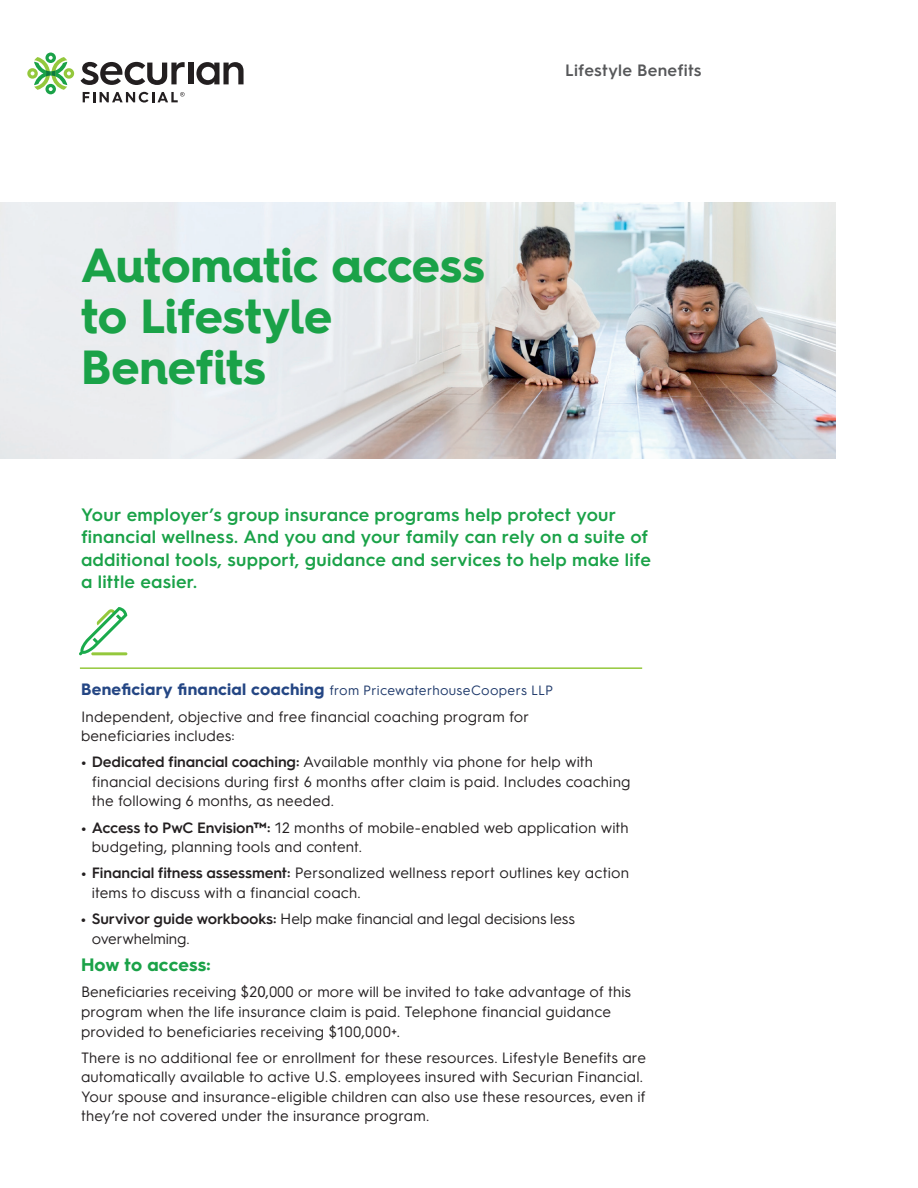
<style>
.page{position:relative;width:918px;height:1188px;background:#fff}
.page>*{position:absolute;margin:0;border:0;box-sizing:border-box;transform-origin:0 0}
.t1{font:700 48px/51px "Hurme Geometric Sans 4";letter-spacing:-.01em;color:#1aa248}
.t2{font:600 18px/22.5px "Hurme Geometric Sans 3";letter-spacing:.015em;color:#1aa248}
.t3{font:700 18px "Hurme Geometric Sans 3";letter-spacing:.01em;color:#1aa248}
.t4{font:600 16.5px "Hurme Geometric Sans 3";letter-spacing:.015em;color:#57585a}
.t5{font:15px/19.5px "Hurme Geometric Sans 3";letter-spacing:.01em;color:#231f20}
.t6{font:15px/19.5px "Hurme Geometric Sans 3";letter-spacing:-.01em;color:#231f20}
.t7{font:13.5px "Hurme Geometric Sans 3";letter-spacing:.02em;color:#1d386a}
.s1{font-weight:700;font-size:16.5px;color:#244684}
.s2{font-weight:700}
.s3{font-weight:600}
.s4{font-family:"Arial"}
</style>
<div class="page">
<svg style="left:27px;top:53px;width:47px;height:41px"></svg>
<svg style="left:81px;top:62px;width:104px;height:23px"></svg>
<div style="left:188px;top:63px;width:5px;height:21px;background:#231f20"></div>
<svg style="left:196px;top:62px;width:48px;height:23px"></svg>
<svg style="left:83px;top:92px;width:102px;height:11px"></svg>
<img style="left:0;top:202px;width:836px;height:257px">
<hr style="left:80px;top:667px;width:562px;height:2px;background:#94c83c">
<svg style="left:79px;top:607px;width:48px;height:48px"></svg>
<h1 class="t1" style="left:81px;top:239px;width:405px">Automatic access to Lifestyle<br>Benefits</h1>
<p class="t4" style="left:565px;top:59px;width:138px">Lifestyle Benefits</p>
<p class="t2" style="left:81px;top:502px;width:571px">Your employer’s group insurance programs help protect your financial wellness. And you and your family can rely on a suite of additional tools, support, guidance and services to help make life a little easier.</p>
<p class="t7" style="left:81px;top:681px;width:474px"><span class="s1">Beneficiary financial coaching</span> from PricewaterhouseCoopers LLP</p>
<p class="t5" style="left:81px;top:706px;width:450px">Independent, objective and free financial coaching program for beneficiaries includes:</p>
<p class="t5" style="left:92px;top:751px;width:540px;text-indent:-11px"><span class="s2">•</span> <span class="s3">Dedicated financial coaching:</span> Available monthly via phone for help with financial decisions during first 6 months after claim is paid. Includes coaching the following 6 months, as needed.</p>
<p class="t5" style="left:92px;top:817px;width:539px;text-indent:-11px"><span class="s2">•</span> <span class="s3">Access to PwC Envision™:</span> 12 months of mobile-enabled web application with budgeting, planning tools and content.</p>
<p class="t5" style="left:92px;top:862px;width:539px;text-indent:-11px"><span class="s2">•</span> <span class="s3">Financial fitness assessment:</span> Personalized wellness report outlines key action items to discuss with a financial coach.</p>
<p class="t6" style="left:92px;top:908px;width:485px;text-indent:-11px"><span class="s2">•</span> <span class="s3">Survivor guide workbooks:</span> Help make financial and legal decisions less overwhelming.</p>
<p class="t3" style="left:81px;top:952px;width:131px">How to access:</p>
<p class="t5" style="left:81px;top:981px;width:552px">Beneficiaries receiving $2<span class="s4">0</span>,000 or more will be invited to take advantage of this program when the life insurance claim is paid. Telephone financial guidance provided to beneficiaries receiving $100,000+.</p>
<p class="t5" style="left:81px;top:1047px;width:567px">There is no additional fee or enrollment for these resources. Lifestyle Benefits are automatically available to active U.S. employees insured with Securian Financial.<br>Your spouse and insurance-eligible children can also use these resources, even if they’re not covered under the insurance program.</p>
</div>
